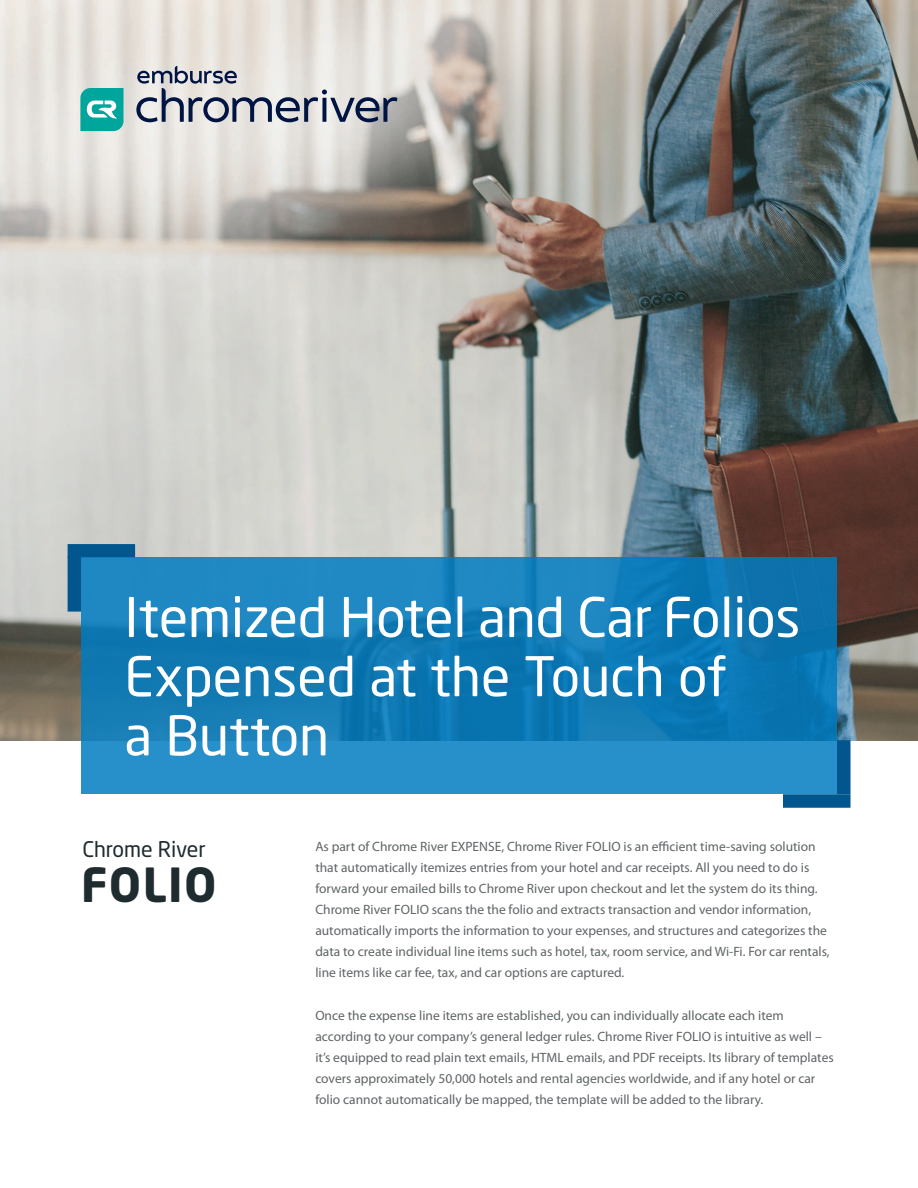
<style>
.page{position:relative;width:918px;height:1188px;background:#fff}
.page>*{position:absolute;margin:0;border:0;box-sizing:border-box;transform-origin:0 0}
.t1{font:54px/59.2px "Neo Sans Std";letter-spacing:-.005em;color:#fff}
.t2{font:700 46.5px "Neo Sans Std";letter-spacing:.03em;color:#1e2b2f}
.t3{font:21.3px "Neo Sans Std";letter-spacing:-.005em;color:#1e2b2f}
.t4{font:13.5px/21px "Myriad Pro";color:#5f6466}
</style>
<div class="page">
<img style="left:0;top:0;width:918px;height:740px">
<svg style="left:80px;top:88px;width:44px;height:43px;background:#32b5ae"></svg>
<svg style="left:136px;top:66px;width:261px;height:56px;background:#b8babf"></svg>
<div style="left:837px;top:740px;width:14px;height:54px;background:#01568d"></div>
<div style="left:783px;top:794px;width:68px;height:14px;background:#01568d"></div>
<div style="left:68px;top:556px;width:13px;height:56px;background:#01568d"></div>
<div style="left:68px;top:544px;width:67px;height:14px;background:#01568d"></div>
<svg style="left:81px;top:558px;width:756px;height:236px;background:#1680bb"></svg>
<h1 class="t1" style="left:124px;top:592px;width:678px">Itemized Hotel and Car Folios<br>Expensed at the Touch of<br>a Button</h1>
<h3 class="t3" style="left:83px;top:841px;width:125px">Chrome River</h3>
<h2 class="t2" style="left:81px;top:859px;width:137px">FOLIO</h2>
<p class="t4" style="left:315px;top:837px;width:516px">As part of Chrome River EXPENSE, Chrome River FOLIO is an eicient time-saving solution that automatically itemizes entries from your hotel and car receipts. All you need to do is forward your emailed bills to Chrome River upon checkout and let the system do its thing.<br>Chrome River FOLIO scans the the folio and extracts transaction and vendor information, automatically imports the information to your expenses, and structures and categorizes the data to create individual line items such as hotel, tax, room service, and Wi-Fi. For car rentals, line items like car fee, tax, and car options are captured.</p>
<p class="t4" style="left:315px;top:1007px;width:520px">Once the expense line items are established, you can individually allocate each item according to your company’s general ledger rules. Chrome River FOLIO is intuitive as well – it’s equipped to read plain text emails, HTML emails, and PDF receipts. Its library of templates covers approximately 50,000 hotels and rental agencies worldwide, and if any hotel or car folio cannot automatically be mapped, the template will be added to the library.</p>
</div>
